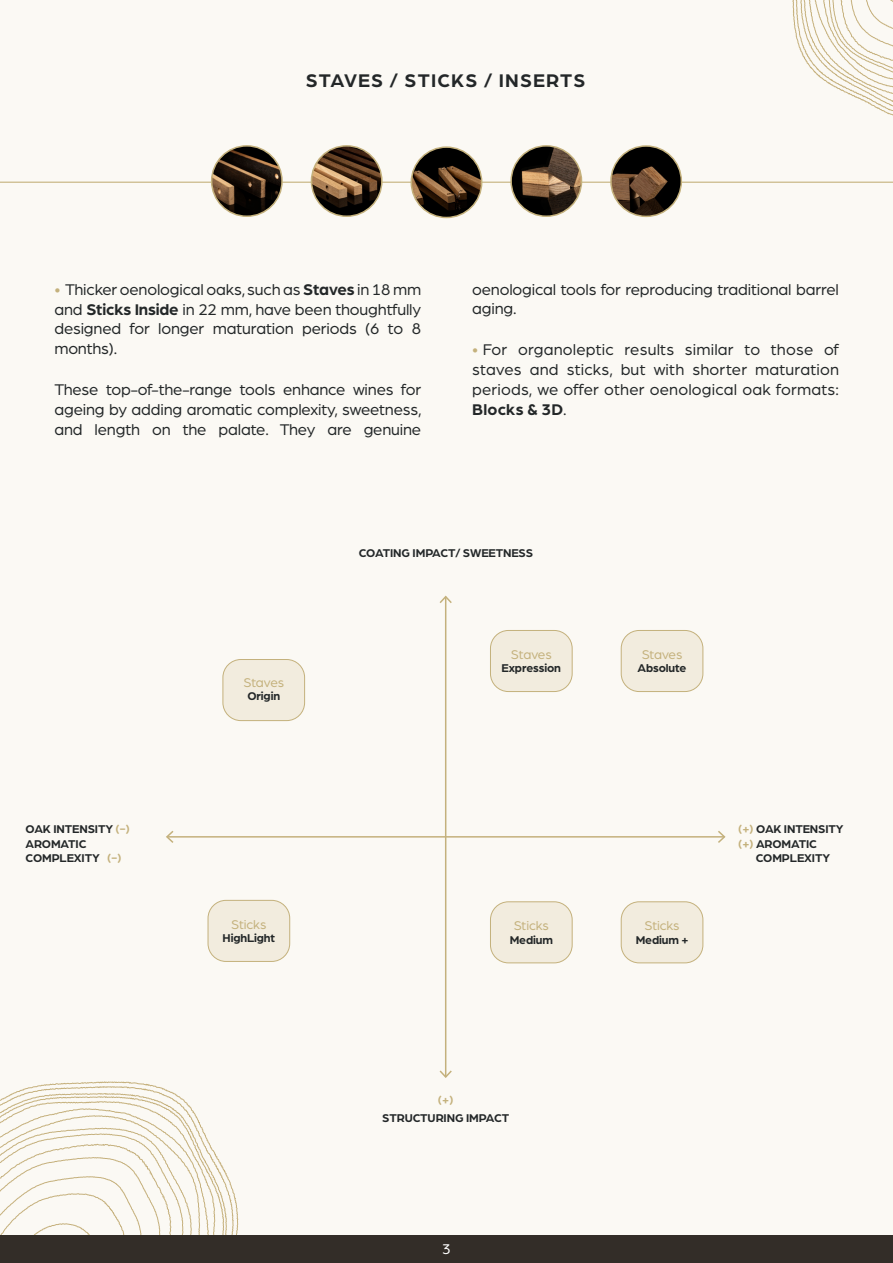
<style>
.page{position:relative;width:893px;height:1263px;background:#fbf9f4}
.page>*{position:absolute;margin:0;border:0;box-sizing:border-box;transform-origin:0 0}
.t1{font:700 19.5px "Arboria";letter-spacing:.06em;color:#232728}
.t2{font:16.5px/19.8px "Arboria";letter-spacing:-.01em;color:#232728;text-align:justify}
.t3{font:15px "Arboria";color:#fff}
.t4{font:13.5px "Arboria";letter-spacing:-.01em;color:#c4b17c}
.t5{font:700 12px/14.4px "Arboria";letter-spacing:-.01em;color:#232728}
.t6{font:700 12px "Arboria";color:#c4b17c}
.s1{color:#c4b17c}
.s2{font-weight:700}
</style>
<div class="page">
<svg style="left:0;top:1082px;width:238px;height:154px"></svg>
<div style="left:0;top:1236px;width:893px;height:27px;background:#332d28"></div>
<svg style="left:793px;top:0;width:100px;height:116px"></svg>
<div style="left:208px;top:900px;width:82px;height:61px;background:#f2ecde;border-radius:18px"></div>
<div style="left:208px;top:900px;width:82px;height:62px;border:1px solid #c4b17c;border-radius:18px"></div>
<div style="left:621px;top:630px;width:82px;height:61px;background:#f2ecde;border-radius:18px"></div>
<div style="left:621px;top:630px;width:82px;height:62px;border:1px solid #c4b17c;border-radius:18px"></div>
<div style="left:621px;top:902px;width:82px;height:61px;background:#f2ecde;border-radius:18px"></div>
<div style="left:621px;top:901px;width:82px;height:62px;border:1px solid #c4b17c;border-radius:18px"></div>
<div style="left:490px;top:630px;width:82px;height:61px;background:#f2ecde;border-radius:18px"></div>
<div style="left:490px;top:630px;width:82px;height:62px;border:1px solid #c4b17c;border-radius:18px"></div>
<div style="left:490px;top:902px;width:82px;height:61px;background:#f2ecde;border-radius:18px"></div>
<div style="left:490px;top:901px;width:82px;height:62px;border:1px solid #c4b17c;border-radius:18px"></div>
<div style="left:223px;top:659px;width:82px;height:62px;background:#f2ecde;border-radius:18px"></div>
<div style="left:223px;top:659px;width:82px;height:62px;border:1px solid #c4b17c;border-radius:18px"></div>
<hr style="left:167px;top:836px;width:557px;height:1px;background:#c4b17c">
<svg style="left:166px;top:831px;width:9px;height:12px"></svg>
<svg style="left:716px;top:831px;width:10px;height:12px"></svg>
<hr style="left:445px;top:597px;width:1px;height:480px;background:#c4b17c">
<svg style="left:439px;top:595px;width:13px;height:10px"></svg>
<svg style="left:439px;top:1069px;width:13px;height:9px"></svg>
<hr style="left:0;top:182px;width:893px;height:1px;background:#c4b17c">
<img style="left:311px;top:146px;width:71px;height:70px;border-radius:35px">
<div style="left:311px;top:145px;width:72px;height:72px;border:2px solid #c4b17c;border-radius:50%"></div>
<img style="left:411px;top:147px;width:71px;height:70px;border-radius:35px">
<div style="left:411px;top:146px;width:71px;height:72px;border:2px solid #c4b17c;border-radius:50%"></div>
<img style="left:511px;top:146px;width:70px;height:70px;border-radius:35px">
<div style="left:510px;top:145px;width:72px;height:72px;border:2px solid #c4b17c;border-radius:50%"></div>
<img style="left:611px;top:146px;width:70px;height:70px;border-radius:35px">
<div style="left:610px;top:145px;width:72px;height:72px;border:2px solid #c4b17c;border-radius:50%"></div>
<img style="left:212px;top:146px;width:70px;height:70px;border-radius:35px">
<div style="left:211px;top:145px;width:72px;height:72px;border:2px solid #c4b17c;border-radius:50%"></div>
<p class="t1" style="left:306px;top:67px;width:281px">STAVES / STICKS / INSERTS</p>
<p class="t2" style="left:54px;top:279px;width:368px"><span class="s1">•</span> Thicker oenological oaks, such as <span class="s2">Staves</span> in 18 mm and <span class="s2">Sticks Inside</span> in 22 mm, have been thoughtfully designed for longer maturation periods (6 to 8 months).</p>
<p class="t2" style="left:54px;top:379px;width:369px">These top-of-the-range tools enhance wines for ageing by adding aromatic complexity, sweetness, and length on the palate. They are genuine</p>
<p class="t2" style="left:472px;top:278px;width:368px">oenological tools for reproducing traditional barrel aging.</p>
<p class="t2" style="left:472px;top:339px;width:368px"><span class="s1">•</span> For organoleptic results similar to those of staves and sticks, but with shorter maturation periods, we offer other oenological oak formats:<br><span class="s2">Blocks &amp; 3D</span>.</p>
<p class="t5" style="left:26px;top:821px;width:106px">OAK INTENSITY <span class="s1">(-)<br></span>AROMATIC<br>COMPLEXITY <span class="s1">(-)</span></p>
<p class="t4" style="left:243px;top:673px;width:42px">Staves</p>
<p class="t5" style="left:247px;top:688px;width:34px">Origin</p>
<p class="t5" style="left:359px;top:545px;width:176px">COATING IMPACT/ SWEETNESS</p>
<p class="t4" style="left:511px;top:645px;width:42px">Staves</p>
<p class="t5" style="left:502px;top:660px;width:61px">Expression</p>
<p class="t4" style="left:231px;top:915px;width:37px">Sticks</p>
<p class="t5" style="left:223px;top:930px;width:54px">HighLight</p>
<p class="t4" style="left:514px;top:917px;width:37px">Sticks</p>
<p class="t5" style="left:510px;top:932px;width:45px">Medium</p>
<p class="t6" style="left:438px;top:1091px;width:17px">(+)</p>
<p class="t5" style="left:382px;top:1110px;width:128px">STRUCTURING IMPACT</p>
<p class="t3" style="left:442px;top:1239px;width:10px">3</p>
<p class="t4" style="left:642px;top:645px;width:42px">Staves</p>
<p class="t5" style="left:638px;top:660px;width:50px">Absolute</p>
<p class="t4" style="left:644px;top:917px;width:37px">Sticks</p>
<p class="t5" style="left:636px;top:932px;width:54px">Medium +</p>
<p class="t5" style="left:738px;top:821px;width:107px"><span class="s1">(+)</span> OAK INTENSITY</p>
<p class="t5" style="left:738px;top:836px;width:80px"><span class="s1">(+)</span> AROMATIC</p>
<p class="t5" style="left:756px;top:850px;width:76px">COMPLEXITY</p>
</div>
